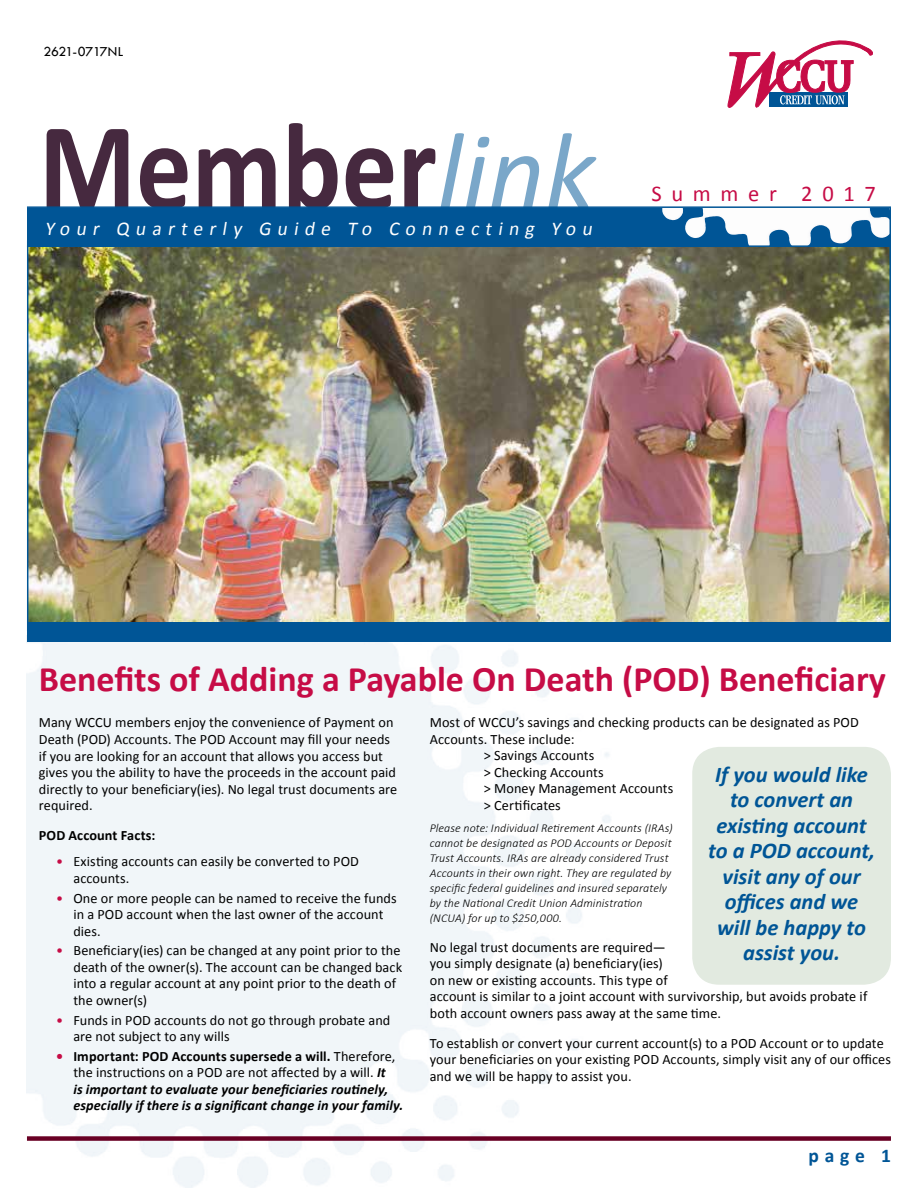
<style>
.page{position:relative;width:918px;height:1188px;background:#fff}
.page>*{position:absolute;margin:0;border:0;box-sizing:border-box;transform-origin:0 0}
.t1{font:700 126px "Calibri";color:#46293f;scale:.88 1}
.t2{font:700 36px "Calibri";color:#c60c46}
.t3{font:italic 700 22.5px/25.5px "Calibri";color:#005596;text-align:center}
.t4{font:22.5px "Calibri";letter-spacing:.43em;color:#c60c46}
.t5{font:italic 19.5px "Calibri";color:#fff}
.t6{font:700 19.5px "Calibri";color:#005596}
.t7{font:14.25px/16.5px "Calibri";letter-spacing:.005em;color:#000}
.t8{font:italic 700 14.25px/16.5px "Calibri";letter-spacing:.01em;color:#000}
.t9{font:700 14.25px "Calibri";letter-spacing:.01em;color:#000}
.t10{font:14.25px "Tw Cen";letter-spacing:-.025em;color:#000}
.t11{font:italic 300 12px/15px "Calibri";letter-spacing:.005em;color:#000}
.s1{font-weight:400;font-style:italic;font-size:111px;color:#7aa7c9}
.s2{color:#c60c46}
.s3{font-style:normal;color:#c60c46}
.s4{font-style:normal}
.s5{font-weight:400;font-style:normal}
</style>
<div class="page">
<img style="left:30px;top:247px;width:858px;height:376px">
<svg style="left:27px;top:208px;width:863px;height:37px;background:#266ea5"></svg>
<div style="left:27px;top:1136px;width:864px;height:5px;background:#690024"></div>
<img style="left:685px;top:208px;width:18px;height:30px">
<svg style="left:728px;top:40px;width:145px;height:68px"></svg>
<hr style="left:27px;top:206px;width:864px;height:2px;background:#005596">
<hr style="left:27px;top:245px;width:864px;height:2px;background:#005596">
<hr style="left:890px;top:208px;width:1px;height:39px;background:#005596">
<div style="left:27px;top:623px;width:864px;height:19px;background:#005596"></div>
<div style="left:692px;top:747px;width:199px;height:238px;background:#e2eae0;border-radius:27px"></div>
<p class="t10" style="left:43px;top:43px;width:81px">2621-0717NL</p>
<h1 class="t1" style="left:39px;top:86px;width:634px">Member<span class="s1">link</span></h1>
<h3 class="t5" style="left:45px;top:216px;width:552px">Your Quarterly Guide To Connecting You</h3>
<h3 class="t4" style="left:651px;top:180px;width:226px">Summer 2017</h3>
<h2 class="t2" style="left:39px;top:656px;width:849px">Benefits of Adding a Payable On Death (POD) Beneficiary</h2>
<p class="t7" style="left:430px;top:715px;width:431px">Most of WCCU’s savings and checking products can be designated as POD</p>
<p class="t7" style="left:430px;top:731px;width:146px">Accounts. These include:</p>
<p class="t7" style="left:484px;top:748px;width:112px">&gt; Savings Accounts</p>
<p class="t7" style="left:484px;top:764px;width:122px">&gt; Checking Accounts</p>
<p class="t7" style="left:484px;top:781px;width:191px">&gt; Money Management Accounts</p>
<p class="t7" style="left:484px;top:797px;width:79px">&gt; Certificates</p>
<p class="t11" style="left:430px;top:820px;width:245px">Please note: Individual Retirement Accounts (IRAs) cannot be designated as POD Accounts or Deposit Trust Accounts. IRAs are already considered Trust Accounts in their own right. They are regulated by specific federal guidelines and insured separately by the National Credit Union Administration (NCUA) for up to $250,000.</p>
<p class="t7" style="left:430px;top:939px;width:439px">No legal trust documents are required—<br>you simply designate (a) beneficiary(ies)<br>on new or existing accounts. This type of<br>account is similar to a joint account with survivorship, but avoids probate if both account owners pass away at the same time.</p>
<p class="t7" style="left:430px;top:1035px;width:463px">To establish or convert your current account(s) to a POD Account or to update your beneficiaries on your existing POD Accounts, simply visit any of our offices and we will be happy to assist you.</p>
<p class="t7" style="left:39px;top:715px;width:360px">Many WCCU members enjoy the convenience of Payment on Death (POD) Accounts. The POD Account may fill your needs if you are looking for an account that allows you access but gives you the ability to have the proceeds in the account paid directly to your beneficiary(ies). No legal trust documents are required.</p>
<p class="t9" style="left:39px;top:826px;width:118px">POD Account Facts:</p>
<p class="t7" style="left:73px;top:854px;width:287px;text-indent:-17px"><span class="s2">•</span> Existing accounts can easily be converted to POD accounts.</p>
<p class="t7" style="left:73px;top:890px;width:325px;text-indent:-17px"><span class="s2">•</span> One or more people can be named to receive the funds in a POD account when the last owner of the account dies.</p>
<p class="t7" style="left:73px;top:943px;width:330px;text-indent:-17px"><span class="s2">•</span> Beneficiary(ies) can be changed at any point prior to the death of the owner(s). The account can be changed back into a regular account at any point prior to the death of the owner(s)</p>
<p class="t7" style="left:73px;top:1012px;width:318px;text-indent:-17px"><span class="s2">•</span> Funds in POD accounts do not go through probate and are not subject to any wills</p>
<p class="t8" style="left:73px;top:1048px;width:331px;text-indent:-17px"><span class="s3">•</span> <span class="s4">Important: POD Accounts supersede a will.</span> <span class="s5">Therefore, the instructions on a POD are not affected by a will.</span> It<br>is important to evaluate your beneficiaries routinely, especially if there is a significant change in your family.</p>
<h3 class="t3" style="left:708px;top:762px;width:168px">If you would like to convert an existing account to a POD account, visit any of our offices and we will be happy to assist you.</h3>
<h3 class="t6" style="left:808px;top:1143px;width:84px">page 1</h3>
</div>
